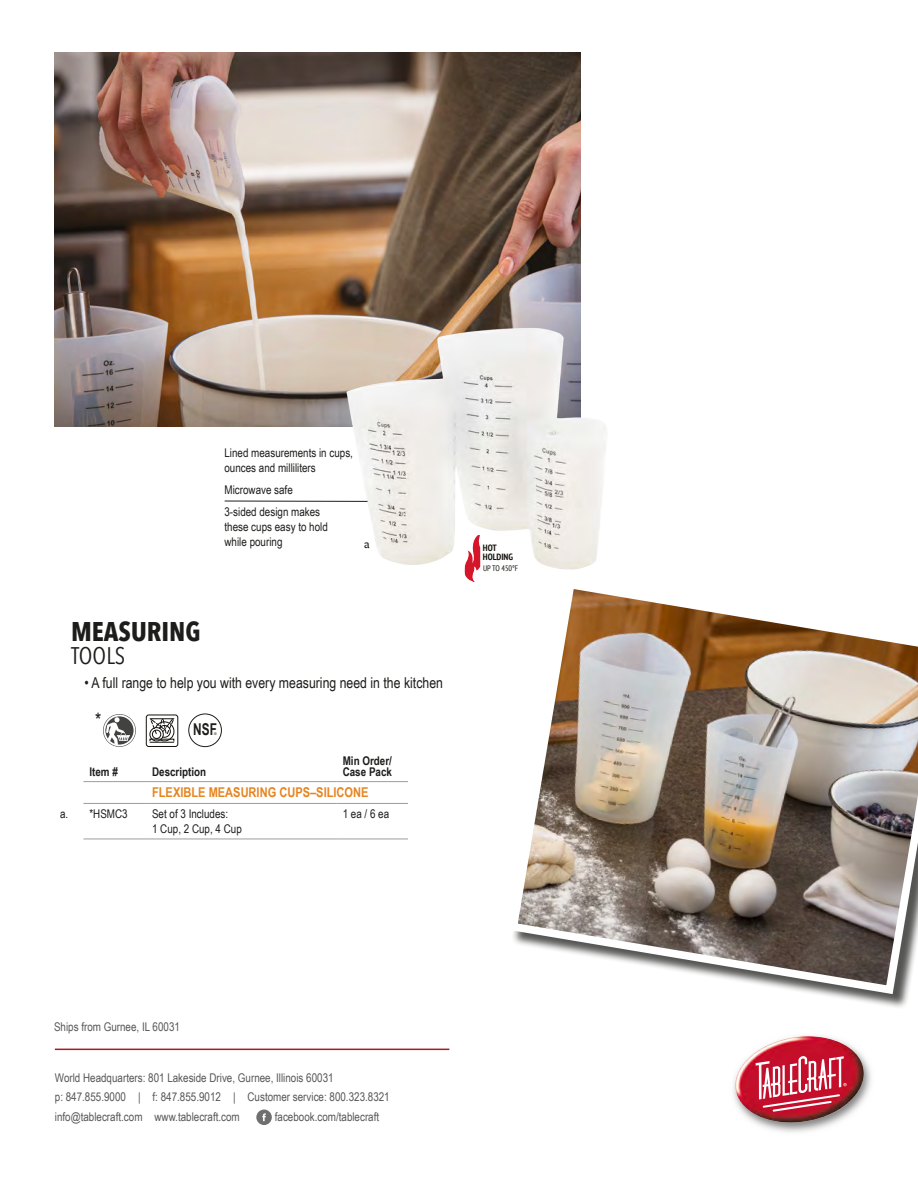
<style>
.page{position:relative;width:918px;height:1188px;background:#fff}
.page>*{position:absolute;margin:0;border:0;box-sizing:border-box;transform-origin:0 0}
._03a_head_second_lin{font:700 27px "Avenir Next Condensed";color:#1d1d1b}
._03a_head_second_lin-2{font:24px "Avenir Next Condensed";color:#1d1d1b}
.Headline{font:19.5px "Arial Narrow";color:#1d1d1b}
.t1{font:700 16.35px "Arial Narrow";color:#1d1d1b;scale:.88 1}
.t2{font:15px "Arial Narrow";color:#1d1d1b}
.Table-Body_Copy{font:700 13.5px "Arial Narrow";color:#e6841f}
.t3{font:12px "Arial Narrow";color:#575756}
.Table-Row_text{font:12px/15px "Arial Narrow";color:#1d1d1b}
.Table-Subhead-Pricin{font:700 12px/10.5px "Arial Narrow";color:#1d1d1b}
.Table-Subhead{font:700 12px "Arial Narrow";color:#1d1d1b}
.Table-Body_Copy-2{font:12px "Arial Narrow";color:#1d1d1b}
._16_photo_ID_ltr{font:500 12px "Freight Sans";color:#1d1d1b}
.t4{font:700 condensed 9.15px/8.7px "PT Sans";color:#13110c}
.t5{font:condensed 7.95px "PT Sans";color:#13110c}
.t6{font:3.6px "Arial";color:#1d1d1b}
</style>
<div class="page">
<div style="left:512px;top:583px;width:406px;height:426px;background:#1d1d1b;opacity:.75"></div>
<img style="left:512px;top:583px;width:406px;height:416px">
<img style="left:759px;top:1061px;width:112px;height:71px">
<img style="left:733px;top:1036px;width:133px;height:89px">
<svg style="left:756px;top:1056px;width:91px;height:56px"></svg>
<svg style="left:256px;top:1110px;width:16px;height:15px"></svg>
<hr style="left:55px;top:1049px;width:394px;height:1px;background:#ac1924">
<img style="left:54px;top:53px;width:527px;height:374px">
<div style="left:155px;top:721px;width:19px;height:20px;border:1px solid #13110c;border-radius:50%"></div>
<div style="left:146px;top:715px;width:32px;height:32px;border:1px solid #13110c;border-radius:2px"></div>
<div style="left:158px;top:725px;width:13px;height:13px;border:1px solid #13110c;border-radius:50%"></div>
<svg style="left:150px;top:728px;width:13px;height:13px"></svg>
<div style="left:150px;top:727px;width:14px;height:14px;border:1px solid #13110c;border-radius:50%"></div>
<div style="left:150px;top:739px;width:24px;height:2px;border:1px solid #13110c"></div>
<svg style="left:150px;top:742px;width:24px;height:1px"></svg>
<div style="left:152px;top:730px;width:9px;height:9px;border:1px solid #13110c;border-radius:50%"></div>
<svg style="left:150px;top:718px;width:24px;height:17px"></svg>
<svg style="left:103px;top:714px;width:33px;height:33px"></svg>
<svg style="left:104px;top:715px;width:31px;height:31px"></svg>
<div style="left:189px;top:714px;width:33px;height:33px;border:1px solid #1d1d1b;border-radius:50%"></div>
<hr style="left:83px;top:839px;width:63px;height:1px;background:#9d9d9c">
<hr style="left:146px;top:839px;width:191px;height:1px;background:#9d9d9c">
<hr style="left:337px;top:839px;width:71px;height:1px;background:#9d9d9c">
<hr style="left:83px;top:781px;width:63px;height:1px;background:#9d9d9c">
<hr style="left:146px;top:781px;width:191px;height:1px;background:#9d9d9c">
<hr style="left:337px;top:781px;width:71px;height:1px;background:#9d9d9c">
<hr style="left:83px;top:803px;width:63px;height:1px;background:#9d9d9c">
<hr style="left:146px;top:803px;width:191px;height:1px;background:#9d9d9c">
<hr style="left:337px;top:803px;width:71px;height:1px;background:#9d9d9c">
<img style="left:344px;top:325px;width:262px;height:249px">
<div style="left:465px;top:535px;width:57px;height:48px;background:#fff;border-radius:4px"></div>
<svg style="left:465px;top:535px;width:15px;height:47px"></svg>
<hr style="left:225px;top:501px;width:143px;height:1px;background:#1d1d1b">
<p class="Table-Row_text" style="left:225px;top:445px;width:130px">Lined measurements in cups, ounces and milliliters</p>
<p class="Table-Row_text" style="left:225px;top:482px;width:70px">Microwave safe</p>
<p class="Table-Row_text" style="left:225px;top:504px;width:105px">3-sided design makes these cups easy to hold while pouring</p>
<p class="_16_photo_ID_ltr" style="left:364px;top:537px;width:7px">a</p>
<p class="_03a_head_second_lin" style="left:71px;top:615px;width:131px">MEASURING</p>
<p class="_03a_head_second_lin-2" style="left:71px;top:635px;width:56px">TOOLS</p>
<p class="t2" style="left:85px;top:671px;width:360px">• A full range to help you with every measuring need in the kitchen</p>
<p class="Headline" style="left:95px;top:706px;width:8px">*</p>
<h3 class="t1" style="left:193px;top:717px;width:28px">NSF</h3>
<p class="t6" style="left:214px;top:732px;width:4px">®</p>
<p class="Table-Subhead" style="left:89px;top:762px;width:30px">Item #</p>
<p class="Table-Subhead" style="left:152px;top:762px;width:56px">Description</p>
<p class="Table-Subhead-Pricin" style="left:343px;top:755px;width:51px">Min Order/<br>Case Pack</p>
<p class="Table-Body_Copy" style="left:152px;top:782px;width:218px">FLEXIBLE MEASURING CUPS–SILICONE</p>
<p class="Table-Body_Copy-2" style="left:60px;top:805px;width:10px">a.</p>
<p class="Table-Row_text" style="left:89px;top:806px;width:40px">*HSMC3</p>
<p class="Table-Row_text" style="left:152px;top:806px;width:91px;line-height:14.4px">Set of 3 Includes:<br>1 Cup, 2 Cup, 4 Cup</p>
<p class="Table-Row_text" style="left:343px;top:806px;width:48px">1 ea / 6 ea</p>
<p class="t4" style="left:483px;top:544px;width:32px">HOT<br>HOLDING</p>
<p class="t5" style="left:483px;top:563px;width:37px">UP TO 450°F</p>
<p class="t3" style="left:54px;top:1018px;width:128px">Ships from Gurnee, IL 60031</p>
<p class="t3" style="left:55px;top:1069px;width:280px">World Headquarters: 801 Lakeside Drive, Gurnee, Illinois 60031</p>
<p class="t3" style="left:55px;top:1088px;width:336px">p: 847.855.9000 | f: 847.855.9012 | Customer service: 800.323.8321</p>
<p class="t3" style="left:55px;top:1108px;width:186px">info@tablecraft.com www.tablecraft.com</p>
<p class="t3" style="left:275px;top:1108px;width:106px">facebook.com/tablecraft</p>
</div>
